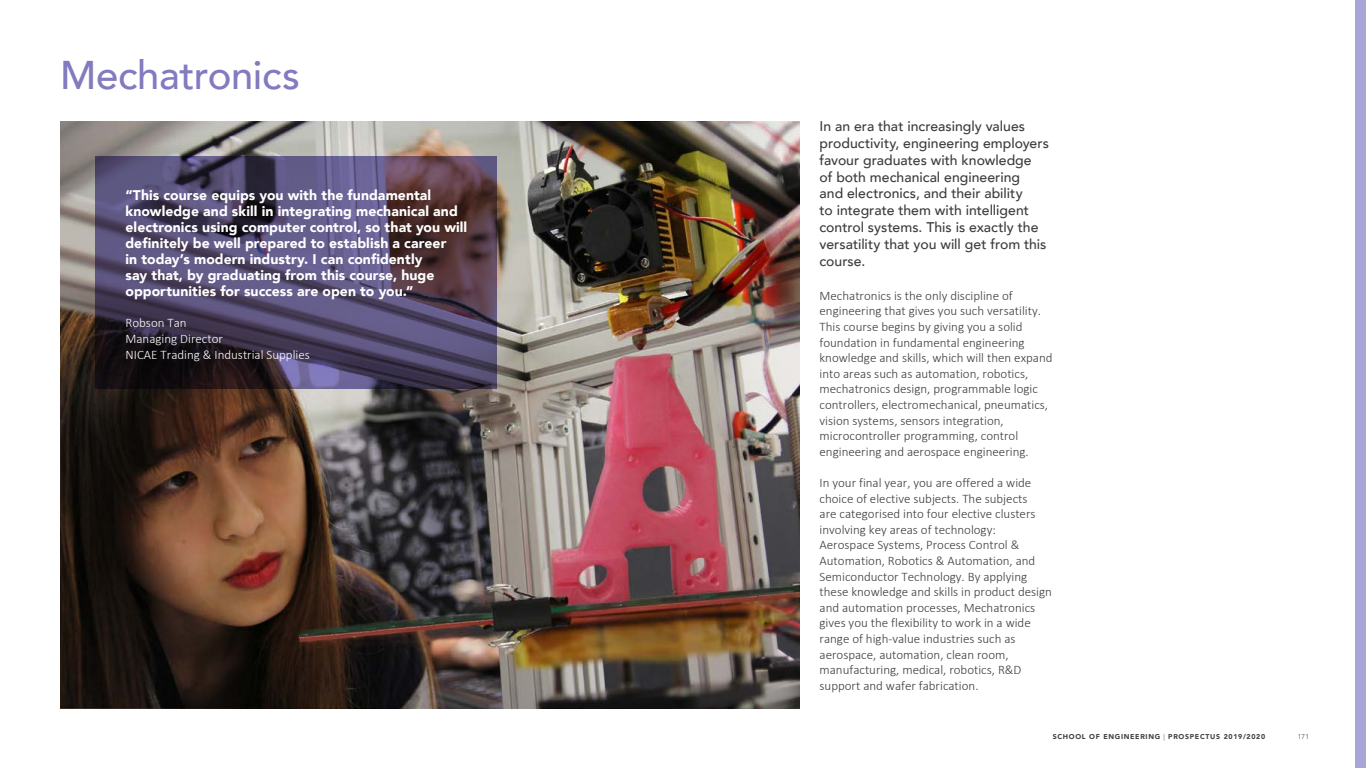
<style>
.page{position:relative;width:1366px;height:768px;background:#fff}
.page>*{position:absolute;margin:0;border:0;box-sizing:border-box;transform-origin:0 0}
.t1{font:500 40px "Avenir";letter-spacing:-.005em;color:#827bbf}
.t2{font:900 14px/16px "Avenir";letter-spacing:.005em;color:#fff}
.t3{font:500 14px/16.8px "Avenir";color:#3c3c3c}
.t4{font:300 13px/15.6px "Calibri";color:#3c3c3c}
.t5{font:300 13px/15.6px "Calibri";color:#fff}
.t6{font:900 7px "Avenir";letter-spacing:.1em;color:#414042}
.t7{font:300 7px "Avenir";color:#414042}
.s1{font-weight:300}
</style>
<div class="page">
<img style="left:60px;top:121px;width:740px;height:587px">
<svg style="left:96px;top:156px;width:401px;height:233px;background:#4d425e"></svg>
<div style="left:1355px;top:0;width:11px;height:768px;background:#a8a6d5"></div>
<h1 class="t1" style="left:60px;top:40px;width:241px">Mechatronics</h1>
<p class="t2" style="left:126px;top:187px;width:343px">“This course equips you with the fundamental knowledge and skill in integrating mechanical and electronics using computer control, so that you will definitely be well prepared to establish a career<br>in today’s modern industry. I can confidently<br>say that, by graduating from this course, huge opportunities for success are open to you.”</p>
<p class="t5" style="left:126px;top:315px;width:186px">Robson Tan<br>Managing Director<br>NICAE Trading &amp; Industrial Supplies</p>
<p class="t3" style="left:820px;top:117px;width:231px">In an era that increasingly values productivity, engineering employers favour graduates with knowledge<br>of both mechanical engineering<br>and electronics, and their ability<br>to integrate them with intelligent control systems. This is exactly the versatility that you will get from this course.</p>
<p class="t4" style="left:820px;top:288px;width:234px">Mechatronics is the only discipline of engineering that gives you such versatility.<br>This course begins by giving you a solid foundation in fundamental engineering knowledge and skills, which will then expand into areas such as automation, robotics, mechatronics design, programmable logic controllers, electromechanical, pneumatics, vision systems, sensors integration, microcontroller programming, control engineering and aerospace engineering.</p>
<p class="t4" style="left:820px;top:475px;width:234px">In your final year, you are offered a wide choice of elective subjects. The subjects<br>are categorised into four elective clusters involving key areas of technology:<br>Aerospace Systems, Process Control &amp; Automation, Robotics &amp; Automation, and Semiconductor Technology. By applying these knowledge and skills in product design and automation processes, Mechatronics gives you the flexibility to work in a wide range of high-value industries such as aerospace, automation, clean room, manufacturing, medical, robotics, R&amp;D support and wafer fabrication.</p>
<p class="t6" style="left:1053px;top:731px;width:214px">SCHOOL OF ENGINEERING <span class="s1">|</span> PROSPECTUS 2019/2020</p>
<p class="t7" style="left:1298px;top:733px;width:13px">171</p>
</div>
